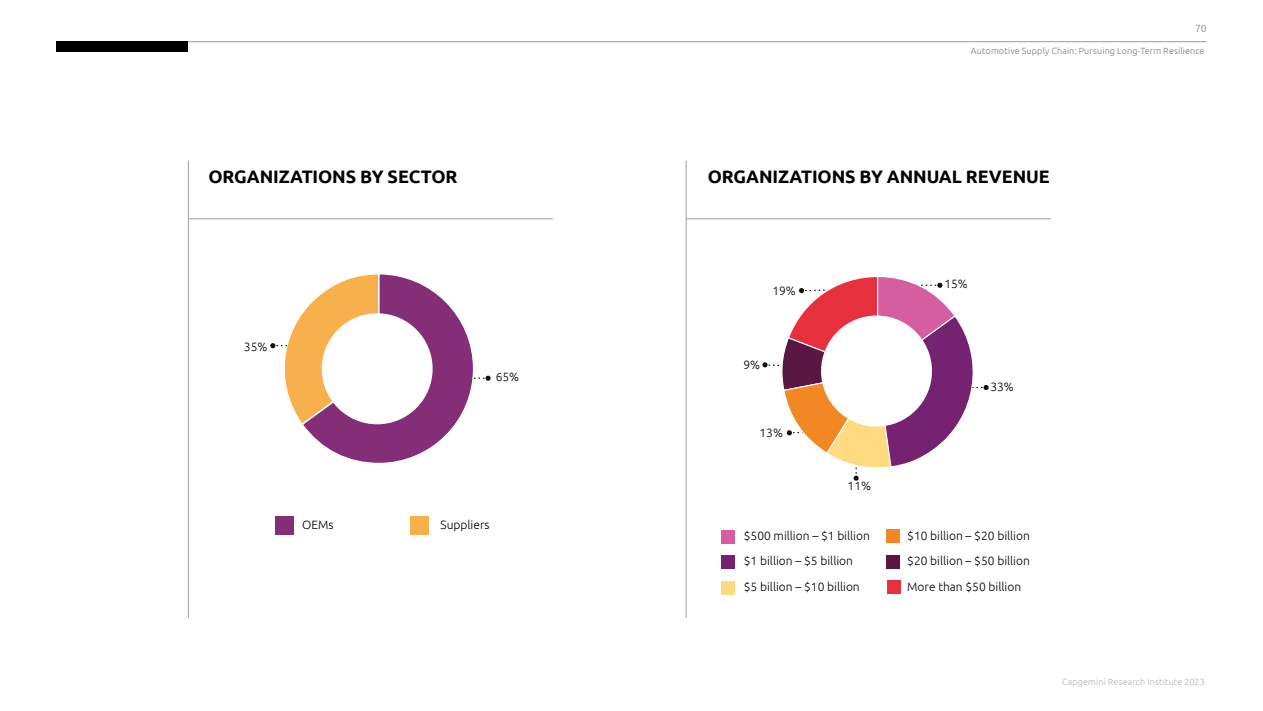
<style>
.page{position:relative;width:1263px;height:711px;background:#fff}
.page>*{position:absolute;margin:0;border:0;box-sizing:border-box;transform-origin:0 0}
.t1{font:700 18px "Ubuntu";letter-spacing:-.005em;color:#000}
.t2{font:300 12px/25.5px "Ubuntu";color:#000}
.t3{font:10.5px "Ubuntu";color:#9d9d9c}
.t4{font:300 9px "Ubuntu";letter-spacing:.015em;color:#7c7b7b}
.t5{font:300 9px "Ubuntu";letter-spacing:.015em;color:#b3b2b2}
</style>
<div class="page">
<hr style="left:188px;top:161px;width:1px;height:456px;background:#9d9d9c">
<hr style="left:189px;top:218px;width:364px;height:1px;background:#9d9d9c">
<hr style="left:686px;top:161px;width:1px;height:456px;background:#9d9d9c">
<hr style="left:687px;top:218px;width:363px;height:1px;background:#9d9d9c">
<div style="left:275px;top:516px;width:18px;height:18px;background:#832e77"></div>
<div style="left:410px;top:516px;width:18px;height:18px;background:#f8b04c"></div>
<svg style="left:270px;top:274px;width:221px;height:189px"></svg>
<div style="left:721px;top:529px;width:13px;height:14px;background:#d45e9f"></div>
<div style="left:721px;top:555px;width:13px;height:13px;background:#752271"></div>
<div style="left:721px;top:580px;width:13px;height:14px;background:#ffda81"></div>
<div style="left:886px;top:529px;width:13px;height:14px;background:#f18823"></div>
<div style="left:886px;top:554px;width:13px;height:14px;background:#5b1744"></div>
<div style="left:887px;top:580px;width:13px;height:13px;background:#e7303d"></div>
<svg style="left:762px;top:276px;width:227px;height:204px"></svg>
<div style="left:821px;top:315px;width:111px;height:111px;background:#fff;border-radius:50%"></div>
<hr style="left:57px;top:41px;width:1149px;height:1px;background:#9d9d9c">
<div style="left:56px;top:41px;width:131px;height:11px;background:#000"></div>
<p class="t3" style="left:1195px;top:21px;width:13px">70</p>
<p class="t4" style="left:971px;top:45px;width:235px">Automotive Supply Chain: Pursuing Long-Term Resilience</p>
<h1 class="t1" style="left:208px;top:165px;width:251px">ORGANIZATIONS BY SECTOR</h1>
<h1 class="t1" style="left:708px;top:165px;width:343px">ORGANIZATIONS BY ANNUAL REVENUE</h1>
<p class="t2" style="left:244px;top:333px;width:25px">35%</p>
<p class="t2" style="left:496px;top:364px;width:25px">65%</p>
<p class="t2" style="left:302px;top:511px;width:33px">OEMs</p>
<p class="t2" style="left:440px;top:511px;width:51px">Suppliers</p>
<p class="t2" style="left:772px;top:277px;width:25px">19%</p>
<p class="t2" style="left:743px;top:352px;width:18px">9%</p>
<p class="t2" style="left:759px;top:419px;width:25px">13%</p>
<p class="t2" style="left:848px;top:472px;width:25px">11%</p>
<p class="t2" style="left:944px;top:270px;width:25px">15%</p>
<p class="t2" style="left:990px;top:373px;width:25px">33%</p>
<p class="t2" style="left:744px;top:522px;width:128px">$500 million – $1 billion $1 billion – $5 billion<br>$5 billion – $10 billion</p>
<p class="t2" style="left:907px;top:522px;width:124px;text-align:justify">$10 billion – $20 billion $20 billion – $50 billion More than $50 billion</p>
<p class="t5" style="left:1062px;top:676px;width:144px">Capgemini Research Institute 2023</p>
</div>
